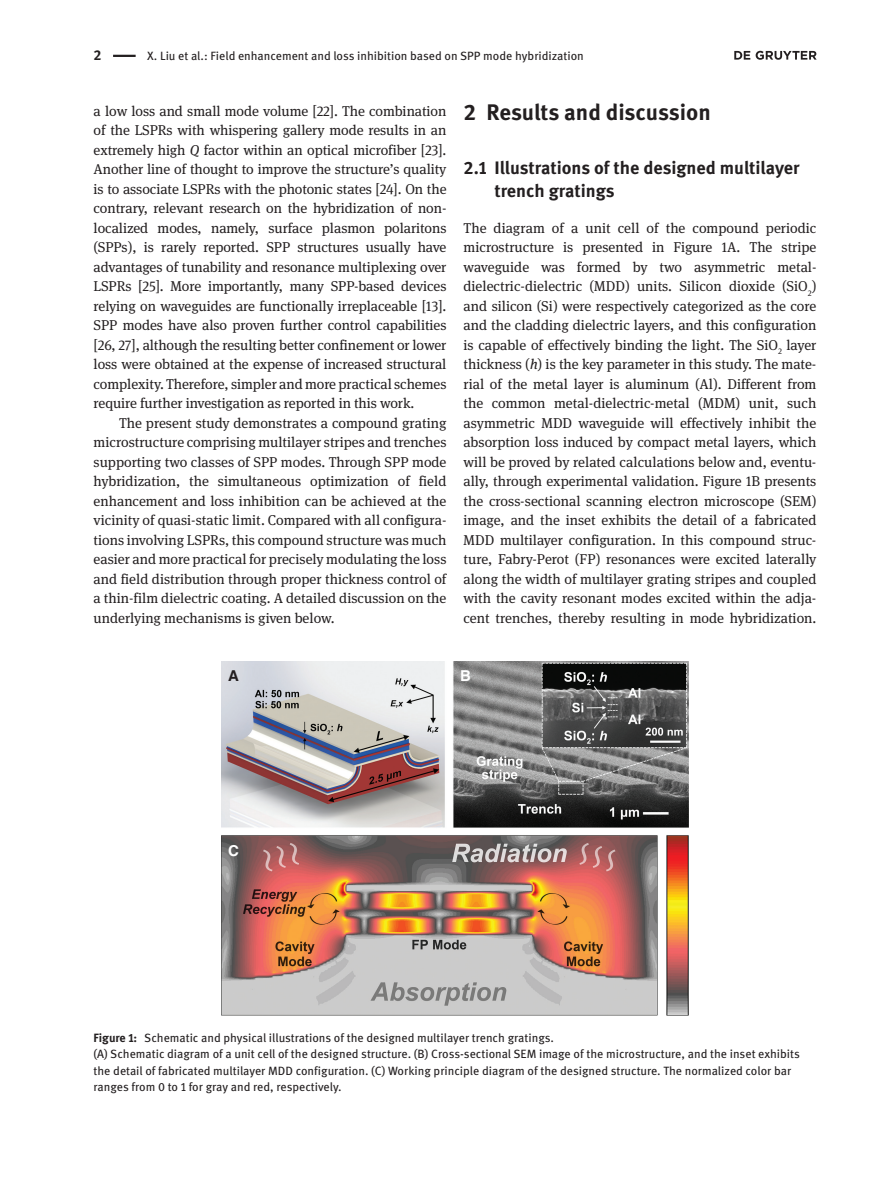
<style>
.page{position:relative;width:893px;height:1191px;background:#fff}
.page>*{position:absolute;margin:0;border:0;box-sizing:border-box;transform-origin:0 0}
.t1{font:700 22.5px "DG Meta Science";letter-spacing:-.005em;color:#231f20}
.t2{font:700 18px/22.5px "DG Meta Science";color:#231f20}
.t3{font:700 15px "Helvetica";color:#fff}
.t4{font:700 15px "Helvetica";color:#231f20}
.t5{font:14.25px/19.5px "DG Meta Serif Science";color:#231f20;text-align:justify}
.t6{font:700 14.25px "DG Meta Science";color:#231f20}
.t7{font:12px/16.5px "DG Meta Science";color:#231f20}
.s1{font-style:italic}
.s2{font-weight:700}
</style>
<div class="page">
<hr style="left:113px;top:55px;width:23px;height:2px;background:#231f20">
<img style="left:221px;top:662px;width:467px;height:353px">
<svg style="left:734px;top:51px;width:83px;height:9px"></svg>
<p class="t6" style="left:94px;top:44px;width:10px">2</p>
<p class="t7" style="left:147px;top:47px;width:438px">X. Liu et al.: Field enhancement and loss inhibition based on SPP mode hybridization</p>
<p class="t5" style="left:94px;top:101px;width:354px">a low loss and small mode volume [22]. The combination of the LSPRs with whispering gallery mode results in an extremely high <span class="s1">Q</span> factor within an optical microfiber [23].<br>Another line of thought to improve the structure’s quality is to associate LSPRs with the photonic states [24]. On the contrary, relevant research on the hybridization of non&shy;localized modes, namely, surface plasmon polaritons (SPPs), is rarely reported. SPP structures usually have advantages of tunability and resonance multiplexing over LSPRs [25]. More importantly, many SPP-based devices relying on waveguides are functionally irreplaceable [13].<br>SPP modes have also proven further control capabilities [26, 27], although the resulting better confinement or lower loss were obtained at the expense of increased structural complexity. Therefore, simpler and more practical schemes require further investigation as reported in this work.</p>
<p class="t5" style="left:94px;top:413px;width:354px;text-indent:26px">The present study demonstrates a compound grating microstructure comprising multilayer stripes and trenches supporting two classes of SPP modes. Through SPP mode hybridization, the simultaneous optimization of field enhancement and loss inhibition can be achieved at the vicinity of quasi-static limit. Compared with all configura&shy;tions involving LSPRs, this compound structure was much easier and more practical for precisely modulating the loss and field distribution through proper thickness control of a thin-film dielectric coating. A detailed discussion on the underlying mechanisms is given below.</p>
<h1 class="t1" style="left:463px;top:94px;width:249px">2 Results and discussion</h1>
<p class="t2" style="left:494px;top:156px;width:307px;text-indent:-31px">2.1 Illustrations of the designed multilayer trench gratings</p>
<p class="t5" style="left:463px;top:218px;width:354px">The diagram of a unit cell of the compound periodic microstructure is presented in Figure 1A. The stripe waveguide was formed by two asymmetric metal&shy;dielectric-dielectric (MDD) units. Silicon dioxide (SiO<sub>2</sub>) and silicon (Si) were respectively categorized as the core and the cladding dielectric layers, and this configuration is capable of effectively binding the light. The SiO<sub>2</sub> layer thickness (<span class="s1">h</span>) is the key parameter in this study. The mate&shy;rial of the metal layer is aluminum (Al). Different from the common metal-dielectric-metal (MDM) unit, such asymmetric MDD waveguide will effectively inhibit the absorption loss induced by compact metal layers, which will be proved by related calculations below and, eventu&shy;ally, through experimental validation. Figure 1B presents the cross-sectional scanning electron microscope (SEM) image, and the inset exhibits the detail of a fabricated MDD multilayer configuration. In this compound struc&shy;ture, Fabry-Perot (FP) resonances were excited laterally along the width of multilayer grating stripes and coupled with the cavity resonant modes excited within the adja&shy;cent trenches, thereby resulting in mode hybridization.</p>
<p class="t4" style="left:228px;top:666px;width:12px">A</p>
<p class="t3" style="left:460px;top:666px;width:12px">B</p>
<p class="t3" style="left:228px;top:841px;width:12px">C</p>
<p class="t7" style="left:94px;top:1028px;width:708px"><span class="s2">Figure 1:</span> Schematic and physical illustrations of the designed multilayer trench gratings.<br>(A) Schematic diagram of a unit cell of the designed structure. (B) Cross-sectional SEM image of the microstructure, and the inset exhibits the detail of fabricated multilayer MDD configuration. (C) Working principle diagram of the designed structure. The normalized color bar ranges from 0 to 1 for gray and red, respectively.</p>
</div>
